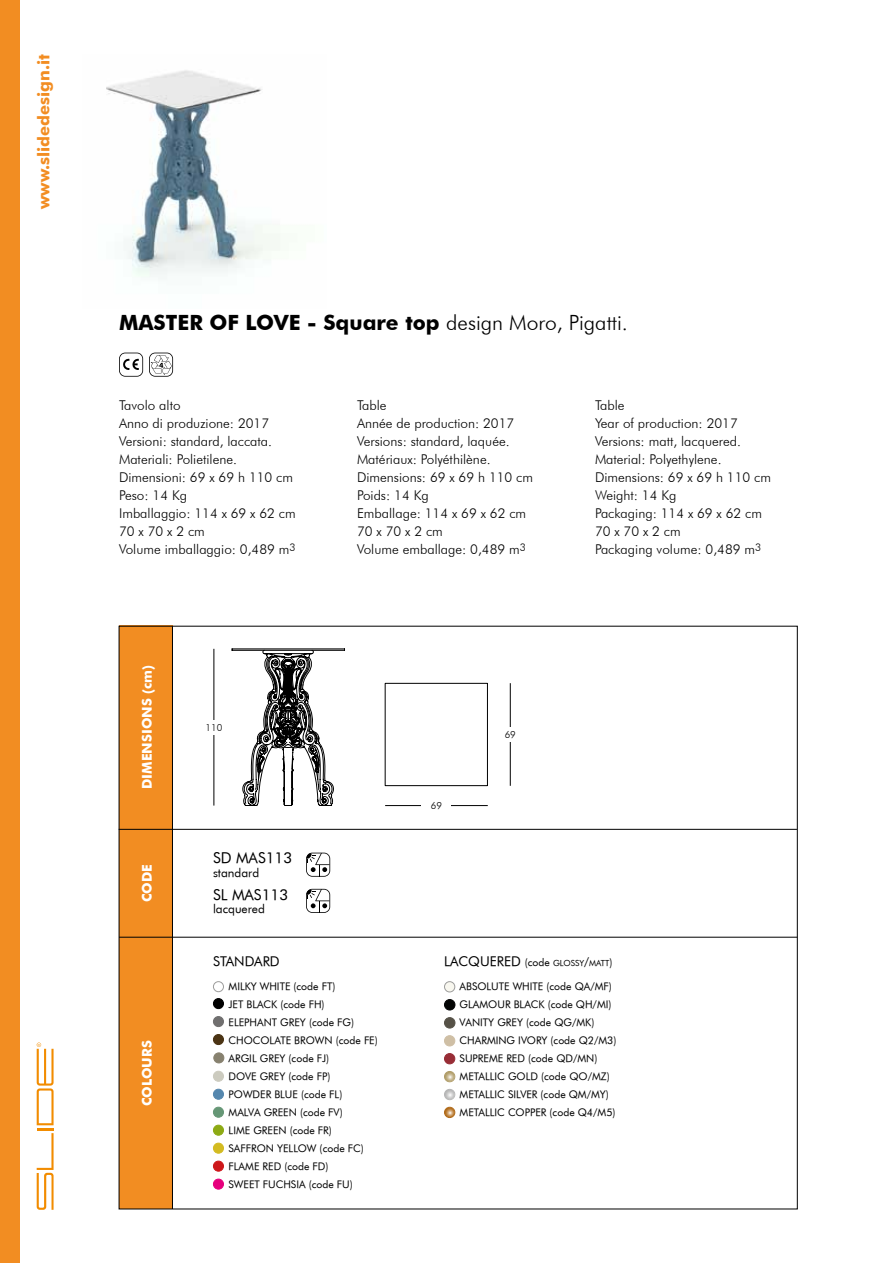
<style>
.page{position:relative;width:893px;height:1263px;background:#fff}
.page>*{position:absolute;margin:0;border:0;box-sizing:border-box;transform-origin:0 0}
.t1{font:700 21px "Futura BT";color:#000}
.t2{font:700 16.5px "Futura BT";color:#f28d22}
.t3{font:15px "Futura Book BT";color:#000}
.t4{font:300 13.5px/18px "Futura BT";color:#000}
.t5{font:700 13.5px "Futura BT";color:#fff}
.t6{font:13.5px "Futura Book BT";color:#000}
.t7{font:12px "Futura Book BT";color:#000}
.t8{font:10.5px/18px "Futura Book BT";color:#000}
.t9{font:300 9.75px "Futura BT";color:#000}
.t10{font:8.4px "Futura Book BT";color:#000}
.s1{font-weight:300}
.s2{font-size:13.5px}
.s3{font-size:10.5px}
.s4{font-size:12px}
</style>
<div class="page">
<div style="left:119px;top:626px;width:53px;height:583px;background:#f28d22"></div>
<hr style="left:119px;top:829px;width:678px;height:1px;background:#000">
<hr style="left:172px;top:626px;width:1px;height:583px;background:#000">
<hr style="left:119px;top:937px;width:678px;height:1px;background:#000">
<div style="left:0;top:0;width:20px;height:1263px;background:#f28d22"></div>
<svg style="left:37px;top:1042px;width:17px;height:168px"></svg>
<div style="left:444px;top:982px;width:11px;height:10px;background:#f8f7ef;border-radius:50%"></div>
<div style="left:444px;top:981px;width:11px;height:11px;border:1px solid #9d9d9c;border-radius:50%"></div>
<div style="left:444px;top:1017px;width:11px;height:11px;background:#565247;border-radius:50%"></div>
<div style="left:444px;top:1017px;width:11px;height:11px;border:1px solid #565248;border-radius:50%"></div>
<div style="left:444px;top:1036px;width:11px;height:10px;background:#cfbfa5;border-radius:50%"></div>
<div style="left:444px;top:1035px;width:11px;height:11px;border:1px solid #cfbfa5;border-radius:50%"></div>
<div style="left:444px;top:1053px;width:11px;height:11px;background:#982d36;border-radius:50%"></div>
<div style="left:444px;top:1053px;width:11px;height:11px;border:1px solid #982d36;border-radius:50%"></div>
<svg style="left:444px;top:1071px;width:11px;height:11px"></svg>
<div style="left:444px;top:1071px;width:11px;height:11px;border:1px solid #fff;border-radius:50%"></div>
<svg style="left:444px;top:1089px;width:11px;height:11px"></svg>
<div style="left:444px;top:1089px;width:11px;height:11px;border:1px solid #fff;border-radius:50%"></div>
<svg style="left:444px;top:1107px;width:11px;height:10px"></svg>
<div style="left:444px;top:1107px;width:11px;height:11px;border:1px solid #af6815;border-radius:50%"></div>
<div style="left:444px;top:999px;width:11px;height:11px;background:#040505;border-radius:50%"></div>
<div style="left:444px;top:999px;width:11px;height:11px;border:1px solid #050506;border-radius:50%"></div>
<div style="left:213px;top:1107px;width:10px;height:10px;background:#669776;border-radius:50%"></div>
<div style="left:213px;top:1107px;width:11px;height:10px;border:1px solid #669776;border-radius:50%"></div>
<div style="left:213px;top:1161px;width:10px;height:10px;background:#cd171a;border-radius:50%"></div>
<div style="left:213px;top:1161px;width:11px;height:10px;border:1px solid #cd171a;border-radius:50%"></div>
<div style="left:213px;top:981px;width:11px;height:11px;border:1px solid #9d9d9c;border-radius:50%"></div>
<div style="left:213px;top:998px;width:10px;height:10px;background:#000;border-radius:50%"></div>
<div style="left:213px;top:998px;width:11px;height:11px;border:1px solid #000;border-radius:50%"></div>
<div style="left:213px;top:1016px;width:10px;height:10px;background:#706f6f;border-radius:50%"></div>
<div style="left:213px;top:1016px;width:11px;height:11px;border:1px solid #706f6f;border-radius:50%"></div>
<div style="left:213px;top:1034px;width:10px;height:10px;background:#4b3414;border-radius:50%"></div>
<div style="left:213px;top:1034px;width:11px;height:11px;border:1px solid #4b3414;border-radius:50%"></div>
<div style="left:214px;top:1053px;width:10px;height:10px;background:#87816f;border-radius:50%"></div>
<div style="left:213px;top:1052px;width:11px;height:11px;border:1px solid #87816f;border-radius:50%"></div>
<div style="left:213px;top:1071px;width:10px;height:10px;background:#cccbbf;border-radius:50%"></div>
<div style="left:213px;top:1071px;width:11px;height:11px;border:1px solid #cccbbf;border-radius:50%"></div>
<div style="left:213px;top:1089px;width:10px;height:10px;background:#5587ae;border-radius:50%"></div>
<div style="left:213px;top:1089px;width:11px;height:11px;border:1px solid #5587ae;border-radius:50%"></div>
<div style="left:213px;top:1143px;width:10px;height:10px;background:#d3bb21;border-radius:50%"></div>
<div style="left:213px;top:1143px;width:11px;height:10px;border:1px solid #d3bb21;border-radius:50%"></div>
<div style="left:213px;top:1125px;width:10px;height:10px;background:#8daa14;border-radius:50%"></div>
<div style="left:213px;top:1125px;width:11px;height:10px;border:1px solid #8daa14;border-radius:50%"></div>
<div style="left:213px;top:1179px;width:10px;height:10px;background:#e6007d;border-radius:50%"></div>
<div style="left:213px;top:1179px;width:11px;height:10px;border:1px solid #e6007d;border-radius:50%"></div>
<img style="left:106px;top:70px;width:174px;height:209px">
<svg style="left:232px;top:649px;width:113px;height:157px"></svg>
<hr style="left:214px;top:649px;width:1px;height:156px;background:#000">
<div style="left:201px;top:720px;width:26px;height:14px;background:#fff"></div>
<hr style="left:385px;top:805px;width:103px;height:1px;background:#000">
<div style="left:422px;top:798px;width:29px;height:15px;background:#fff"></div>
<div style="left:385px;top:683px;width:103px;height:103px;border:1px solid #000"></div>
<hr style="left:510px;top:683px;width:1px;height:103px;background:#000">
<div style="left:497px;top:727px;width:26px;height:15px;background:#fff"></div>
<svg style="left:306px;top:853px;width:24px;height:24px"></svg>
<svg style="left:306px;top:889px;width:24px;height:24px"></svg>
<svg style="left:119px;top:353px;width:24px;height:24px"></svg>
<svg style="left:149px;top:353px;width:24px;height:24px"></svg>
<p class="t2" style="left:37px;top:209px;width:156px;rotate:-90deg">www.slidedesign.it</p>
<h1 class="t1" style="left:119px;top:314px;width:510px">MASTER OF LOVE - Square top <span class="s1">design Moro, Pigatti.</span></h1>
<p class="t4" style="left:119px;top:397px;width:178px">Tavolo alto<br>Anno di produzione: 2017<br>Versioni: standard, laccata.<br>Materiali: Polietilene.<br>Dimensioni: 69 x 69 h 110 cm<br>Peso: 14 Kg<br>Imballaggio: 114 x 69 x 62 cm<br>70 x 70 x 2 cm<br>Volume imballaggio: 0,489 m<sup>3</sup></p>
<p class="t5" style="left:142px;top:789px;width:125px;rotate:-90deg">DIMENSIONS (cm)</p>
<p class="t5" style="left:142px;top:902px;width:40px;rotate:-90deg">CODE</p>
<p class="t9" style="left:205px;top:723px;width:18px">110</p>
<p class="t3" style="left:213px;top:852px;width:81px">SD MAS113</p>
<p class="t7" style="left:213px;top:868px;width:48px">standard</p>
<p class="t3" style="left:213px;top:888px;width:77px">SL MAS113</p>
<p class="t7" style="left:213px;top:904px;width:53px">lacquered</p>
<p class="t4" style="left:357px;top:397px;width:178px">Table<br>Année de production: 2017<br>Versions: standard, laquée.<br>Matériaux: Polyéthilène.<br>Dimensions: 69 x 69 h 110 cm<br>Poids: 14 Kg<br>Emballage: 114 x 69 x 62 cm<br>70 x 70 x 2 cm<br>Volume emballage: 0,489 m<sup>3</sup></p>
<p class="t9" style="left:431px;top:802px;width:13px">69</p>
<p class="t9" style="left:505px;top:731px;width:13px">69</p>
<p class="t4" style="left:595px;top:397px;width:178px">Table<br>Year of production: 2017<br>Versions: matt, lacquered.<br>Material: Polyethylene.<br>Dimensions: 69 x 69 h 110 cm<br>Weight: 14 Kg<br>Packaging: 114 x 69 x 62 cm<br>70 x 70 x 2 cm<br>Packaging volume: 0,489 m<sup>3</sup></p>
<p class="t5" style="left:142px;top:1106px;width:67px;rotate:-90deg">COLOURS</p>
<p class="t6" style="left:213px;top:956px;width:68px">STANDARD</p>
<p class="t8" style="left:229px;top:978px;width:151px">MILKY WHITE (code FT)<br>JET BLACK (code FH)<br>ELEPHANT GREY (code FG)<br>CHOCOLATE BROWN (code FE)<br>ARGIL GREY (code FJ)<br>DOVE GREY (code FP)<br>POWDER BLUE (code FL)<br>MALVA GREEN (code FV)<br>LIME GREEN (code FR)<br>SAFFRON YELLOW (code FC)<br>FLAME RED (code FD)<br>SWEET FUCHSIA (code FU)</p>
<p class="t10" style="left:444px;top:960px;width:170px"><span class="s2">LACQUERED</span> <span class="s3">(code</span> GLOSSY<span class="s4">/</span>MATT<span class="s3">)</span></p>
<p class="t8" style="left:460px;top:978px;width:158px">ABSOLUTE WHITE (code QA/MF)<br>GLAMOUR BLACK (code QH/MI)<br>VANITY GREY (code QG/MK)<br>CHARMING IVORY (code Q2/M3)<br>SUPREME RED (code QD/MN)<br>METALLIC GOLD (code QO/MZ)<br>METALLIC SILVER (code QM/MY)<br>METALLIC COPPER (code Q4/M5)</p>
</div>
